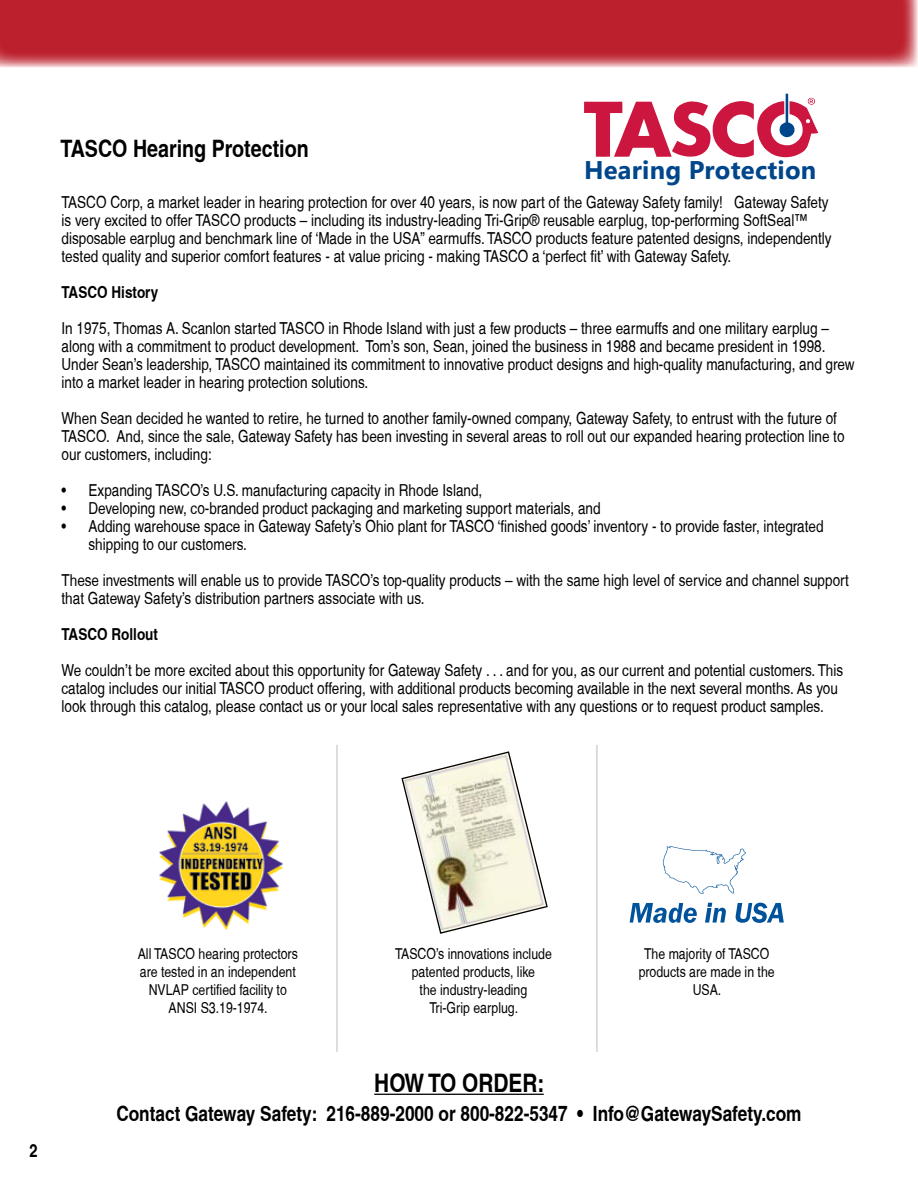
<style>
.page{position:relative;width:918px;height:1188px;background:#fff}
.page>*{position:absolute;margin:0;border:0;box-sizing:border-box;transform-origin:0 0}
.t1{font:700 25.5px "Gadugi";letter-spacing:.01em;color:#00468b}
.t2{font:700 condensed 25.5px "Helvetica";color:#000}
.t3{font:700 condensed 24px "Helvetica";color:#000}
.t4{font:700 condensed 21px "Helvetica";color:#000}
.t5{font:700 condensed 18px "Helvetica";color:#000}
.t6{font:condensed 16.5px/18px "Helvetica";color:#000}
.t7{font:700 condensed 16.5px "Helvetica";color:#000}
.t8{font:condensed 15px/18px "Helvetica";color:#000;text-align:center}
</style>
<div class="page">
<svg style="left:584px;top:94px;width:234px;height:64px"></svg>
<svg style="left:0;top:0;width:918px;height:67px;background:#c1303c"></svg>
<img style="left:160px;top:802px;width:123px;height:127px">
<svg style="left:630px;top:903px;width:67px;height:20px"></svg>
<svg style="left:705px;top:903px;width:21px;height:20px"></svg>
<svg style="left:736px;top:903px;width:48px;height:20px"></svg>
<svg style="left:663px;top:846px;width:83px;height:48px"></svg>
<svg style="left:401px;top:751px;width:147px;height:183px"></svg>
<hr style="left:336px;top:745px;width:2px;height:307px;background:#d1d3d4">
<hr style="left:596px;top:745px;width:2px;height:307px;background:#d1d3d4">
<hr style="left:374px;top:1094px;width:170px;height:1px;background:#000">
<h2 class="t3" style="left:60px;top:133px;width:250px">TASCO Hearing Protection</h2>
<h1 class="t1" style="left:584px;top:154px;width:234px">Hearing Protection</h1>
<p class="t6" style="left:62px;top:193px;width:772px">TASCO Corp, a market leader in hearing protection for over 40 years, is now part of the Gateway Safety family! Gateway Safety is very excited to offer TASCO products – including its industry-leading Tri-Grip® reusable earplug, top-performing SoftSeal™ disposable earplug and benchmark line of ‘Made in the USA” earmuffs. TASCO products feature patented designs, independently tested quality and superior comfort features - at value pricing - making TASCO a ‘perfect fit’ with Gateway Safety.</p>
<p class="t7" style="left:62px;top:282px;width:98px">TASCO History</p>
<p class="t6" style="left:62px;top:319px;width:795px">In 1975, Thomas A. Scanlon started TASCO in Rhode Island with just a few products – three earmuffs and one military earplug – along with a commitment to product development. Tom’s son, Sean, joined the business in 1988 and became president in 1998.<br>Under Sean’s leadership, TASCO maintained its commitment to innovative product designs and high-quality manufacturing, and grew into a market leader in hearing protection solutions.</p>
<p class="t6" style="left:62px;top:409px;width:785px">When Sean decided he wanted to retire, he turned to another family-owned company, Gateway Safety, to entrust with the future of<br>TASCO. And, since the sale, Gateway Safety has been investing in several areas to roll out our expanded hearing protection line to our customers, including:</p>
<p class="t6" style="left:62px;top:481px;width:422px">• Expanding TASCO’s U.S. manufacturing capacity in Rhode Island,</p>
<p class="t6" style="left:62px;top:499px;width:541px">• Developing new, co-branded product packaging and marketing support materials, and</p>
<p class="t6" style="left:89px;top:517px;width:736px;text-indent:-27px">• Adding warehouse space in Gateway Safety’s Ohio plant for TASCO ‘finished goods’ inventory - to provide faster, integrated shipping to our customers.</p>
<p class="t6" style="left:62px;top:571px;width:789px">These investments will enable us to provide TASCO’s top-quality products – with the same high level of service and channel support that Gateway Safety’s distribution partners associate with us.</p>
<p class="t7" style="left:62px;top:624px;width:98px">TASCO Rollout</p>
<p class="t6" style="left:62px;top:661px;width:783px">We couldn’t be more excited about this opportunity for Gateway Safety . . . and for you, as our current and potential customers. This catalog includes our initial TASCO product offering, with additional products becoming available in the next several months. As you look through this catalog, please contact us or your local sales representative with any questions or to request product samples.</p>
<p class="t5" style="left:29px;top:1139px;width:10px">2</p>
<p class="t8" style="left:395px;top:945px;width:158px">TASCO’s innovations include patented products, like<br>the industry-leading<br>Tri-Grip earplug.</p>
<p class="t8" style="left:138px;top:945px;width:162px">All TASCO hearing protectors are tested in an independent<br>NVLAP certified facility to<br>ANSI S3.19-1974.</p>
<p class="t8" style="left:639px;top:945px;width:138px">The majority of TASCO products are made in the<br>USA.</p>
<h1 class="t2" style="left:374px;top:1068px;width:172px">HOW TO ORDER:</h1>
<p class="t4" style="left:116px;top:1101px;width:687px">Contact Gateway Safety: 216-889-2000 or 800-822-5347 • Info@GatewaySafety.com</p>
</div>
